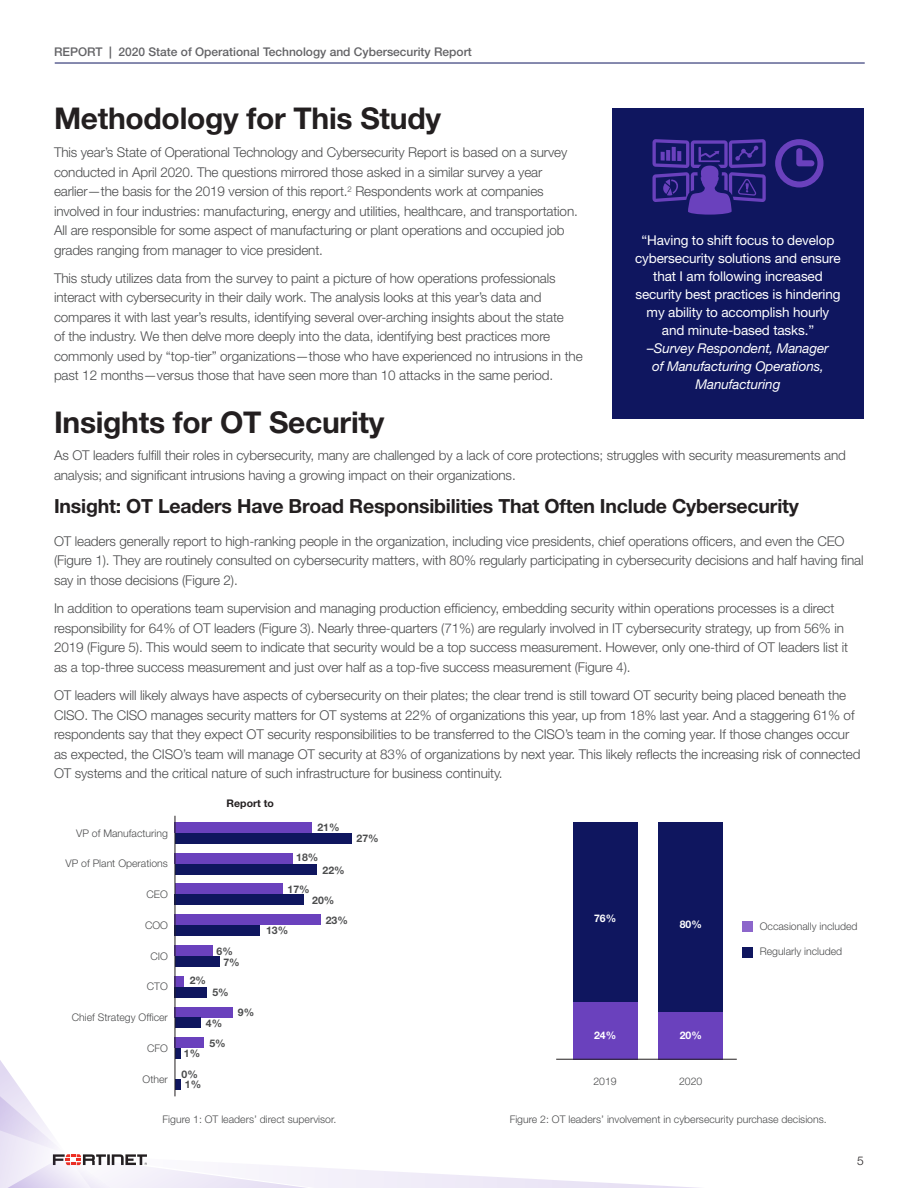
<style>
.page{position:relative;width:918px;height:1188px;background:#fff}
.page>*{position:absolute;margin:0;border:0;box-sizing:border-box;transform-origin:0 0}
.Main_Subtitle{font:700 30px "Helvetica Neue LT Pro";letter-spacing:-.01em;color:#231f20}
.Body_Copy_Sub-SUBHEA{font:700 19.5px "Helvetica Neue LT Pro";letter-spacing:-.01em;color:#231f20}
.Body_Copy{font:300 13.5px/19.5px "Helvetica Neue LT Pro";letter-spacing:-.01em;color:#4b4c4d}
.Sidebar-call_out{font:13.5px/18px "Helvetica Neue LT Pro";letter-spacing:-.01em;color:#fff;text-align:center}
.t1{font:500 12px "Helvetica Neue LT Pro";color:#636366}
.t2{font:300 12px "Helvetica Neue LT Pro";color:#231f20}
.Page_Header_-body{font:300 10.5px "Helvetica Neue LT Pro";color:#4b4c4d}
.Page_Header_-body-2{font:700 10.5px "Helvetica Neue LT Pro";color:#4b4c4d}
.Page_Header_-body-3{font:700 10.5px "Helvetica Neue LT Pro";color:#fff}
.Page_Header_-body-4{font:700 10.5px "Helvetica Neue LT Pro";color:#231f20}
.s1{font-weight:700}
.s2{font-style:italic}
</style>
<div class="page">
<hr style="left:55px;top:63px;width:810px;height:1px;background:#0f165f">
<svg style="left:0;top:1041px;width:737px;height:147px"></svg>
<div style="left:612px;top:108px;width:252px;height:310px;background:#0f165f"></div>
<svg style="left:775px;top:139px;width:49px;height:49px"></svg>
<svg style="left:652px;top:139px;width:114px;height:76px"></svg>
<div style="left:573px;top:822px;width:64px;height:180px;background:#0f165f"></div>
<div style="left:573px;top:1002px;width:64px;height:57px;background:#6a41bd"></div>
<div style="left:658px;top:822px;width:65px;height:190px;background:#0f165f"></div>
<div style="left:658px;top:1012px;width:65px;height:47px;background:#6a41bd"></div>
<hr style="left:556px;top:1059px;width:181px;height:1px;background:#231f20">
<div style="left:742px;top:922px;width:10px;height:10px;background:#8c66cb"></div>
<div style="left:742px;top:947px;width:10px;height:11px;background:#0f165f"></div>
<div style="left:175px;top:822px;width:137px;height:11px;background:#6a41bd"></div>
<div style="left:175px;top:833px;width:176px;height:11px;background:#0f165f"></div>
<div style="left:175px;top:853px;width:118px;height:11px;background:#6a41bd"></div>
<div style="left:175px;top:864px;width:142px;height:11px;background:#0f165f"></div>
<div style="left:175px;top:883px;width:108px;height:11px;background:#6a41bd"></div>
<div style="left:175px;top:894px;width:129px;height:11px;background:#0f165f"></div>
<div style="left:175px;top:914px;width:146px;height:11px;background:#6a41bd"></div>
<div style="left:175px;top:925px;width:85px;height:11px;background:#0f165f"></div>
<div style="left:175px;top:945px;width:38px;height:11px;background:#6a41bd"></div>
<div style="left:175px;top:956px;width:45px;height:11px;background:#0f165f"></div>
<div style="left:175px;top:976px;width:9px;height:11px;background:#6a41bd"></div>
<div style="left:175px;top:987px;width:32px;height:11px;background:#0f165f"></div>
<div style="left:175px;top:1007px;width:58px;height:11px;background:#6a41bd"></div>
<div style="left:175px;top:1018px;width:26px;height:10px;background:#0f165f"></div>
<div style="left:175px;top:1037px;width:29px;height:11px;background:#6a41bd"></div>
<div style="left:175px;top:1048px;width:5px;height:11px;background:#0f165f"></div>
<div style="left:175px;top:1079px;width:5px;height:11px;background:#0f165f"></div>
<hr style="left:175px;top:816px;width:1px;height:280px;background:#231f20">
<p class="t1" style="left:54px;top:44px;width:419px">REPORT <span class="s1">|</span> 2020 State of Operational Technology and Cybersecurity Report</p>
<p class="Main_Subtitle" style="left:54px;top:100px;width:388px">Methodology for This Study</p>
<p class="Body_Copy" style="left:54px;top:142px;width:525px">This year’s State of Operational Technology and Cybersecurity Report is based on a survey conducted in April 2020. The questions mirrored those asked in a similar survey a year earlier—the basis for the 2019 version of this report.<sup>2</sup> Respondents work at companies involved in four industries: manufacturing, energy and utilities, healthcare, and transportation.<br>All are responsible for some aspect of manufacturing or plant operations and occupied job grades ranging from manager to vice president.</p>
<p class="Body_Copy" style="left:54px;top:268px;width:530px">This study utilizes data from the survey to paint a picture of how operations professionals interact with cybersecurity in their daily work. The analysis looks at this year’s data and compares it with last year’s results, identifying several over-arching insights about the state<br>of the industry. We then delve more deeply into the data, identifying best practices more commonly used by “top-tier” organizations—those who have experienced no intrusions in the past 12 months—versus those that have seen more than 10 attacks in the same period.</p>
<p class="Main_Subtitle" style="left:54px;top:404px;width:332px">Insights for OT Security</p>
<p class="Body_Copy" style="left:54px;top:446px;width:793px">As OT leaders fulfill their roles in cybersecurity, many are challenged by a lack of core protections; struggles with security measurements and analysis; and significant intrusions having a growing impact on their organizations.</p>
<p class="Body_Copy_Sub-SUBHEA" style="left:54px;top:494px;width:746px">Insight: OT Leaders Have Broad Responsibilities That Often Include Cybersecurity</p>
<p class="Body_Copy" style="left:54px;top:531px;width:811px">OT leaders generally report to high-ranking people in the organization, including vice presidents, chief operations officers, and even the CEO (Figure 1). They are routinely consulted on cybersecurity matters, with 80% regularly participating in cybersecurity decisions and half having final say in those decisions (Figure 2).</p>
<p class="Body_Copy" style="left:54px;top:598px;width:796px">In addition to operations team supervision and managing production efficiency, embedding security within operations processes is a direct responsibility for 64% of OT leaders (Figure 3). Nearly three-quarters (71%) are regularly involved in IT cybersecurity strategy, up from 56% in 2019 (Figure 5). This would seem to indicate that security would be a top success measurement. However, only one-third of OT leaders list it as a top-three success measurement and just over half as a top-five success measurement (Figure 4).</p>
<p class="Body_Copy" style="left:54px;top:685px;width:808px">OT leaders will likely always have aspects of cybersecurity on their plates; the clear trend is still toward OT security being placed beneath the CISO. The CISO manages security matters for OT systems at 22% of organizations this year, up from 18% last year. And a staggering 61% of respondents say that they expect OT security responsibilities to be transferred to the CISO’s team in the coming year. If those changes occur as expected, the CISO’s team will manage OT security at 83% of organizations by next year. This likely reflects the increasing risk of connected OT systems and the critical nature of such infrastructure for business continuity.</p>
<p class="Sidebar-call_out" style="left:635px;top:231px;width:207px">“Having to shift focus to develop cybersecurity solutions and ensure that I am following increased security best practices is hindering my ability to accomplish hourly and minute-based tasks. ”<br><span class="s2">–Survey Respondent, Manager<br>of Manufacturing Operations,<br>Manufacturing</span></p>
<p class="Page_Header_-body" style="left:76px;top:827px;width:93px">VP of Manufacturing</p>
<p class="Page_Header_-body" style="left:65px;top:857px;width:104px">VP of Plant Operations</p>
<p class="Page_Header_-body" style="left:147px;top:888px;width:23px">CEO</p>
<p class="Page_Header_-body" style="left:145px;top:919px;width:24px">COO</p>
<p class="Page_Header_-body" style="left:150px;top:950px;width:19px">CIO</p>
<p class="Page_Header_-body" style="left:147px;top:980px;width:23px">CTO</p>
<p class="Page_Header_-body" style="left:72px;top:1011px;width:98px">Chief Strategy Officer</p>
<p class="Page_Header_-body" style="left:147px;top:1042px;width:22px">CFO</p>
<p class="Page_Header_-body" style="left:143px;top:1073px;width:27px">Other</p>
<p class="Page_Header_-body-4" style="left:227px;top:797px;width:49px">Report to</p>
<p class="Page_Header_-body-2" style="left:317px;top:821px;width:24px">21%</p>
<p class="Page_Header_-body-2" style="left:296px;top:851px;width:24px">18%</p>
<p class="Page_Header_-body-2" style="left:288px;top:882px;width:24px">17%</p>
<p class="Page_Header_-body-2" style="left:312px;top:893px;width:24px">20%</p>
<p class="Page_Header_-body-2" style="left:326px;top:914px;width:24px">23%</p>
<p class="Page_Header_-body-2" style="left:323px;top:863px;width:24px">22%</p>
<p class="Page_Header_-body-2" style="left:217px;top:944px;width:18px">6%</p>
<p class="Page_Header_-body-2" style="left:223px;top:955px;width:18px">7%</p>
<p class="Page_Header_-body-2" style="left:212px;top:986px;width:18px">5%</p>
<p class="Page_Header_-body-2" style="left:206px;top:1017px;width:18px">4%</p>
<p class="Page_Header_-body-2" style="left:190px;top:974px;width:18px">2%</p>
<p class="Page_Header_-body-2" style="left:238px;top:1006px;width:18px">9%</p>
<p class="Page_Header_-body-2" style="left:184px;top:1047px;width:18px">1%</p>
<p class="Page_Header_-body-2" style="left:185px;top:1078px;width:18px">1%</p>
<p class="Page_Header_-body-2" style="left:182px;top:1068px;width:18px">0%</p>
<p class="Page_Header_-body-2" style="left:209px;top:1036px;width:18px">5%</p>
<p class="Page_Header_-body-2" style="left:266px;top:924px;width:24px">13%</p>
<p class="Page_Header_-body-2" style="left:357px;top:832px;width:24px">27%</p>
<p class="Page_Header_-body-3" style="left:594px;top:912px;width:24px">76%</p>
<p class="Page_Header_-body-3" style="left:680px;top:918px;width:24px">80%</p>
<p class="Page_Header_-body-3" style="left:594px;top:1029px;width:24px">24%</p>
<p class="Page_Header_-body-3" style="left:680px;top:1029px;width:24px">20%</p>
<p class="Page_Header_-body" style="left:593px;top:1075px;width:25px">2019</p>
<p class="Page_Header_-body" style="left:679px;top:1075px;width:25px">2020</p>
<p class="Page_Header_-body" style="left:760px;top:920px;width:99px">Occasionally included</p>
<p class="Page_Header_-body" style="left:760px;top:945px;width:84px">Regularly included</p>
<p class="Page_Header_-body" style="left:163px;top:1113px;width:175px">Figure 1: OT leaders’ direct supervisor.</p>
<p class="Page_Header_-body" style="left:510px;top:1113px;width:319px">Figure 2: OT leaders’ involvement in cybersecurity purchase decisions.</p>
<p class="t2" style="left:857px;top:1154px;width:8px">5</p>
</div>
